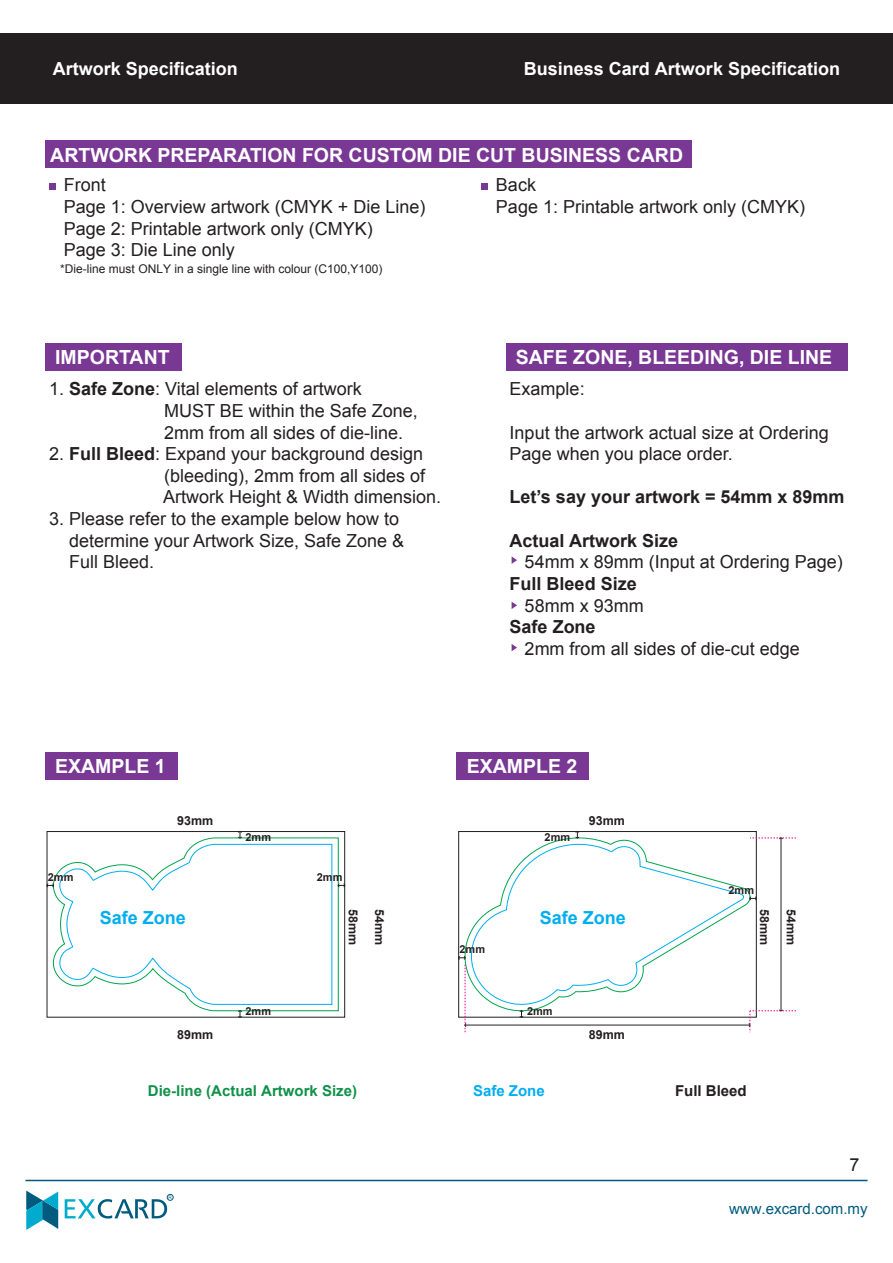
<style>
.page{position:relative;width:893px;height:1263px;background:#fff}
.page>*{position:absolute;margin:0;border:0;box-sizing:border-box;transform-origin:0 0}
.t1{font:700 19.5px "Arial";color:#fff}
.t2{font:18px/21.6px "Arial";color:#231f20}
.t3{font:700 18px "Arial";color:#231f20}
.t4{font:700 18px "Arial";color:#fff}
.t5{font:700 18px "Arial";color:#00aeef}
.t6{font:700 15px "Arial";color:#119149}
.t7{font:15px "Arial";color:#005b7f}
.t8{font:700 15px "Arial";color:#231f20}
.t9{font:700 15px "Arial";color:#00aeef}
.t10{font:700 12.45px "Arial";color:#231f20}
.t11{font:12px "Arial";color:#231f20}
.t12{font:700 10.95px "Arial";color:#231f20}
.t13{font:4.8px "Arial";color:#005b7f}
.s1{font-weight:700}
</style>
<div class="page">
<div style="left:0;top:33px;width:893px;height:71px;background:#231f20"></div>
<svg style="left:26px;top:1190px;width:32px;height:40px"></svg>
<svg style="left:65px;top:1194px;width:108px;height:24px"></svg>
<hr style="left:25px;top:1180px;width:842px;height:1px;background:#005b7f">
<div style="left:458px;top:831px;width:299px;height:186px;border:1px solid #231f20"></div>
<svg style="left:464px;top:837px;width:287px;height:179px"></svg>
<svg style="left:471px;top:843px;width:273px;height:166px"></svg>
<div style="left:45px;top:343px;width:136px;height:28px;background:#793894"></div>
<div style="left:506px;top:343px;width:342px;height:28px;background:#793894"></div>
<div style="left:45px;top:752px;width:132px;height:28px;background:#793894"></div>
<svg style="left:512px;top:556px;width:5px;height:8px"></svg>
<svg style="left:512px;top:644px;width:5px;height:7px"></svg>
<svg style="left:512px;top:602px;width:5px;height:7px"></svg>
<svg style="left:46px;top:831px;width:299px;height:187px"></svg>
<div style="left:457px;top:752px;width:132px;height:28px;background:#793894"></div>
<svg style="left:458px;top:956px;width:8px;height:3px"></svg>
<svg style="left:749px;top:897px;width:8px;height:3px"></svg>
<svg style="left:576px;top:831px;width:3px;height:8px"></svg>
<svg style="left:520px;top:1010px;width:3px;height:8px"></svg>
<hr style="left:465px;top:1025px;width:285px;height:1px;background:#231f20">
<svg style="left:464px;top:965px;width:2px;height:67px"></svg>
<hr style="left:781px;top:838px;width:1px;height:173px;background:#231f20">
<svg style="left:750px;top:837px;width:46px;height:2px"></svg>
<svg style="left:749px;top:1009px;width:47px;height:23px"></svg>
<div style="left:45px;top:141px;width:647px;height:27px;background:#793894"></div>
<div style="left:50px;top:183px;width:6px;height:7px;background:#793894"></div>
<div style="left:482px;top:183px;width:6px;height:7px;background:#793894"></div>
<p class="t4" style="left:53px;top:57px;width:187px">Artwork Specification</p>
<p class="t4" style="left:524px;top:57px;width:318px">Business Card Artwork Specification</p>
<p class="t1" style="left:50px;top:142px;width:634px">ARTWORK PREPARATION FOR CUSTOM DIE CUT BUSINESS CARD</p>
<p class="t2" style="left:64px;top:175px;width:363px">Front<br>Page 1: Overview artwork (CMYK + Die Line)<br>Page 2: Printable artwork only (CMYK)<br>Page 3: Die Line only</p>
<p class="t2" style="left:496px;top:175px;width:311px">Back<br>Page 1: Printable artwork only (CMYK)</p>
<p class="t11" style="left:60px;top:261px;width:324px">*Die-line must ONLY in a single line with colour (C100,Y100)</p>
<p class="t1" style="left:55px;top:344px;width:116px">IMPORTANT</p>
<p class="t2" style="left:164px;top:379px;width:255px;text-indent:-115px">1. <span class="s1">Safe Zone</span>: Vital elements of artwork<br>MUST BE within the Safe Zone,<br>2mm from all sides of die-line.</p>
<p class="t2" style="left:163px;top:443px;width:280px;text-indent:-114px">2. <span class="s1">Full Bleed</span>: Expand your background design (bleeding), 2mm from all sides of<br>Artwork Height &amp; Width dimension.</p>
<p class="t2" style="left:69px;top:508px;width:337px;text-indent:-20px">3. Please refer to the example below how to determine your Artwork Size, Safe Zone &amp;<br>Full Bleed.</p>
<p class="t1" style="left:516px;top:344px;width:318px">SAFE ZONE, BLEEDING, DIE LINE</p>
<p class="t2" style="left:510px;top:379px;width:77px">Example:</p>
<p class="t2" style="left:510px;top:422px;width:321px">Input the artwork actual size at Ordering<br>Page when you place order.</p>
<p class="t3" style="left:510px;top:485px;width:336px">Let’s say your artwork = 54mm x 89mm</p>
<p class="t3" style="left:510px;top:528px;width:170px">Actual Artwork Size</p>
<p class="t2" style="left:525px;top:551px;width:320px">54mm x 89mm (Input at Ordering Page)</p>
<p class="t3" style="left:510px;top:572px;width:129px">Full Bleed Size</p>
<p class="t2" style="left:525px;top:595px;width:121px">58mm x 93mm</p>
<p class="t3" style="left:510px;top:615px;width:88px">Safe Zone</p>
<p class="t2" style="left:525px;top:638px;width:277px">2mm from all sides of die-cut edge</p>
<p class="t1" style="left:55px;top:753px;width:112px">EXAMPLE 1</p>
<p class="t1" style="left:467px;top:753px;width:112px">EXAMPLE 2</p>
<p class="t10" style="left:177px;top:812px;width:38px">93mm</p>
<p class="t10" style="left:589px;top:812px;width:38px">93mm</p>
<p class="t12" style="left:245px;top:830px;width:27px">2mm</p>
<p class="t12" style="left:545px;top:830px;width:27px">2mm</p>
<p class="t12" style="left:48px;top:870px;width:27px">2mm</p>
<p class="t12" style="left:317px;top:870px;width:27px">2mm</p>
<p class="t12" style="left:728px;top:883px;width:27px">2mm</p>
<p class="t5" style="left:100px;top:906px;width:88px">Safe Zone</p>
<p class="t10" style="left:361px;top:909px;width:38px;rotate:90deg">58mm</p>
<p class="t10" style="left:388px;top:909px;width:38px;rotate:90deg">54mm</p>
<p class="t12" style="left:459px;top:942px;width:27px">2mm</p>
<p class="t5" style="left:540px;top:906px;width:88px">Safe Zone</p>
<p class="t10" style="left:773px;top:909px;width:38px;rotate:90deg">58mm</p>
<p class="t10" style="left:799px;top:909px;width:38px;rotate:90deg">54mm</p>
<p class="t12" style="left:245px;top:1004px;width:27px">2mm</p>
<p class="t12" style="left:527px;top:1004px;width:27px">2mm</p>
<p class="t10" style="left:177px;top:1027px;width:38px">89mm</p>
<p class="t10" style="left:589px;top:1027px;width:38px">89mm</p>
<p class="t6" style="left:148px;top:1081px;width:211px">Die-line (Actual Artwork Size)</p>
<p class="t9" style="left:473px;top:1081px;width:73px">Safe Zone</p>
<p class="t8" style="left:675px;top:1081px;width:73px">Full Bleed</p>
<p class="t13" style="left:169px;top:1194px;width:5px">R</p>
<p class="t2" style="left:849px;top:1153px;width:12px">7</p>
<p class="t7" style="left:729px;top:1199px;width:140px">www.excard.com.my</p>
</div>
